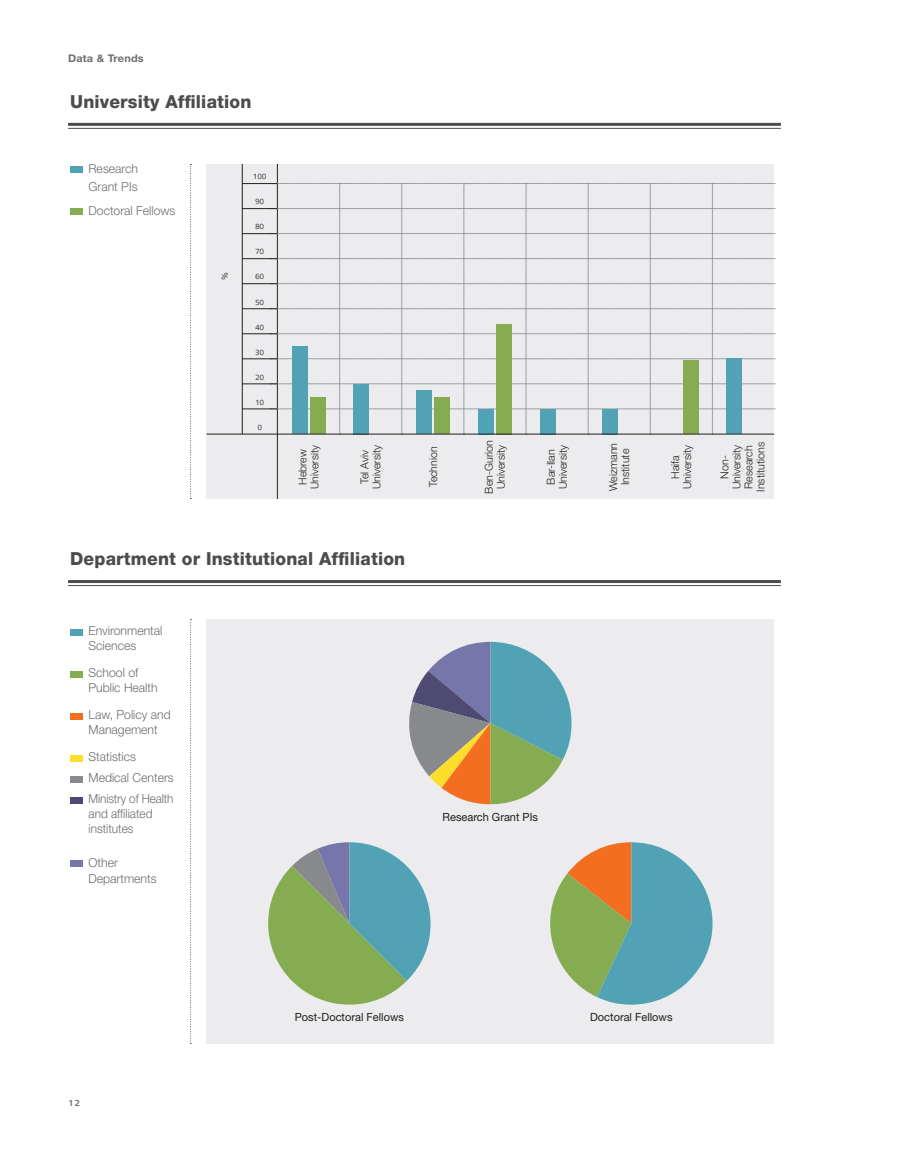
<style>
.page{position:relative;width:915px;height:1149px;background:#fff}
.page>*{position:absolute;margin:0;border:0;box-sizing:border-box;transform-origin:0 0}
.t1{font:800 18px "Helvetica Neue";letter-spacing:.01em;color:#4b4c4d}
.t2{font:300 12.45px/14.9px "Helvetica Neue";color:#6c6d70}
.t3{font:300 12.45px/14.9px "Helvetica Neue";color:#6c6d70;scale:.95 1}
.t4{font:11.25px "Helvetica Neue";color:#231f20}
.t5{font:500 11.25px "Narkis Block MF";color:#6c6d70}
.t6{font:11.25px "Narkis Block Thin MF";color:#231f20}
.t7{font:300 10.95px/12px "Helvetica Neue";color:#231f20;text-align:center}
.t8{font:300 10.95px/12px "Helvetica Neue";color:#231f20;text-align:center;scale:.96 1}
.t9{font:700 10.5px "Helvetica Neue";letter-spacing:.02em;color:#6c6d70;scale:1.04 1}
.t10{font:9.75px "Narkis Block Thin MF";letter-spacing:-.02em;color:#231f20}
</style>
<div class="page">
<div style="left:70px;top:628px;width:13px;height:7px;background:#52a2b6"></div>
<div style="left:70px;top:670px;width:13px;height:7px;background:#86ac51"></div>
<div style="left:70px;top:712px;width:13px;height:7px;background:#f36e21"></div>
<div style="left:70px;top:754px;width:13px;height:7px;background:#ffdd2b"></div>
<div style="left:70px;top:775px;width:13px;height:7px;background:#87898c"></div>
<div style="left:70px;top:796px;width:13px;height:7px;background:#4f4a72"></div>
<div style="left:70px;top:859px;width:13px;height:7px;background:#7676aa"></div>
<hr style="left:68px;top:585px;width:712px;height:1px;background:#4b4c4d">
<hr style="left:68px;top:580px;width:712px;height:3px;background:#4b4c4d">
<svg style="left:190px;top:619px;width:1px;height:424px"></svg>
<div style="left:206px;top:619px;width:568px;height:424px;background:#ececee"></div>
<svg style="left:409px;top:641px;width:162px;height:163px"></svg>
<svg style="left:268px;top:842px;width:162px;height:163px"></svg>
<svg style="left:550px;top:842px;width:162px;height:162px"></svg>
<hr style="left:68px;top:128px;width:712px;height:1px;background:#4b4c4d">
<hr style="left:68px;top:123px;width:712px;height:3px;background:#4b4c4d">
<div style="left:70px;top:166px;width:13px;height:7px;background:#52a2b6"></div>
<div style="left:70px;top:208px;width:13px;height:7px;background:#86ac51"></div>
<svg style="left:190px;top:164px;width:1px;height:335px"></svg>
<div style="left:206px;top:164px;width:568px;height:335px;background:#ececee"></div>
<hr style="left:277px;top:164px;width:1px;height:335px;background:#231f20">
<hr style="left:242px;top:164px;width:1px;height:270px;background:#231f20">
<hr style="left:242px;top:408px;width:35px;height:1px;background:#231f20">
<hr style="left:242px;top:358px;width:35px;height:1px;background:#231f20">
<hr style="left:242px;top:308px;width:35px;height:1px;background:#231f20">
<hr style="left:242px;top:258px;width:35px;height:1px;background:#231f20">
<hr style="left:242px;top:208px;width:35px;height:1px;background:#231f20">
<hr style="left:242px;top:383px;width:35px;height:1px;background:#231f20">
<hr style="left:242px;top:333px;width:35px;height:1px;background:#231f20">
<hr style="left:242px;top:283px;width:35px;height:1px;background:#231f20">
<hr style="left:242px;top:233px;width:35px;height:1px;background:#231f20">
<hr style="left:242px;top:183px;width:35px;height:1px;background:#231f20">
<svg style="left:270px;top:183px;width:504px;height:252px"></svg>
<div style="left:309px;top:397px;width:16px;height:37px;background:#86ac51"></div>
<div style="left:291px;top:346px;width:16px;height:88px;background:#52a2b6"></div>
<div style="left:353px;top:384px;width:16px;height:50px;background:#52a2b6"></div>
<div style="left:434px;top:397px;width:15px;height:37px;background:#86ac51"></div>
<div style="left:415px;top:390px;width:16px;height:44px;background:#52a2b6"></div>
<div style="left:496px;top:324px;width:16px;height:110px;background:#86ac51"></div>
<div style="left:478px;top:409px;width:15px;height:25px;background:#52a2b6"></div>
<div style="left:540px;top:409px;width:15px;height:25px;background:#52a2b6"></div>
<div style="left:602px;top:409px;width:15px;height:25px;background:#52a2b6"></div>
<div style="left:682px;top:360px;width:16px;height:74px;background:#86ac51"></div>
<div style="left:726px;top:358px;width:15px;height:76px;background:#52a2b6"></div>
<hr style="left:206px;top:433px;width:568px;height:1px;background:#231f20">
<p class="t9" style="left:68px;top:52px;width:74px">Data &amp; Trends</p>
<h1 class="t1" style="left:70px;top:91px;width:183px">University Affiliation</h1>
<p class="t2" style="left:88px;top:159px;width:51px;line-height:18px">Research<br>Grant PIs</p>
<p class="t2" style="left:88px;top:203px;width:88px">Doctoral Fellows</p>
<p class="t6" style="left:218px;top:280px;width:9px;rotate:-90deg">%</p>
<p class="t10" style="left:253px;top:170px;width:15px">100</p>
<p class="t10" style="left:255px;top:195px;width:11px">90</p>
<p class="t10" style="left:255px;top:220px;width:11px">80</p>
<p class="t10" style="left:255px;top:245px;width:11px">70</p>
<p class="t10" style="left:255px;top:270px;width:11px">60</p>
<p class="t10" style="left:255px;top:295px;width:11px">50</p>
<p class="t10" style="left:255px;top:320px;width:11px">40</p>
<p class="t10" style="left:255px;top:345px;width:11px">30</p>
<p class="t10" style="left:255px;top:371px;width:11px">20</p>
<p class="t10" style="left:255px;top:396px;width:11px">10</p>
<p class="t10" style="left:257px;top:421px;width:6px">0</p>
<p class="t8" style="left:296px;top:488px;width:47px;rotate:-90deg">Hebrew<br>University</p>
<p class="t7" style="left:358px;top:489px;width:46px;rotate:-90deg">Tel Aviv<br>University</p>
<p class="t8" style="left:427px;top:487px;width:43px;rotate:-90deg">Technion</p>
<p class="t7" style="left:482px;top:493px;width:55px;rotate:-90deg">Ben-Gurion<br>University</p>
<p class="t7" style="left:544px;top:489px;width:46px;rotate:-90deg">Bar-Ilan<br>University</p>
<p class="t7" style="left:606px;top:491px;width:50px;rotate:-90deg">Weizmann<br>Institute</p>
<p class="t7" style="left:668px;top:489px;width:46px;rotate:-90deg">Haifa<br>University</p>
<p class="t7" style="left:718px;top:491px;width:51px;rotate:-90deg">Non-<br>University<br>Research<br>Institutions</p>
<h1 class="t1" style="left:70px;top:548px;width:336px">Department or Institutional Affiliation</h1>
<p class="t2" style="left:88px;top:623px;width:75px">Environmental<br>Sciences</p>
<p class="t2" style="left:88px;top:665px;width:71px">School of<br>Public Health</p>
<p class="t2" style="left:88px;top:707px;width:84px">Law, Policy and<br>Management</p>
<p class="t2" style="left:88px;top:746px;width:87px;line-height:21px">Statistics<br>Medical Centers<br>Ministry of Health</p>
<p class="t3" style="left:88px;top:805px;width:69px">and affiliated institutes</p>
<p class="t2" style="left:88px;top:853px;width:70px;line-height:16.5px">Other<br>Departments</p>
<p class="t4" style="left:442px;top:809px;width:97px">Research Grant PIs</p>
<p class="t5" style="left:68px;top:1095px;width:14px">12</p>
<p class="t4" style="left:295px;top:1009px;width:111px">Post-Doctoral Fellows</p>
<p class="t4" style="left:590px;top:1010px;width:84px">Doctoral Fellows</p>
</div>
